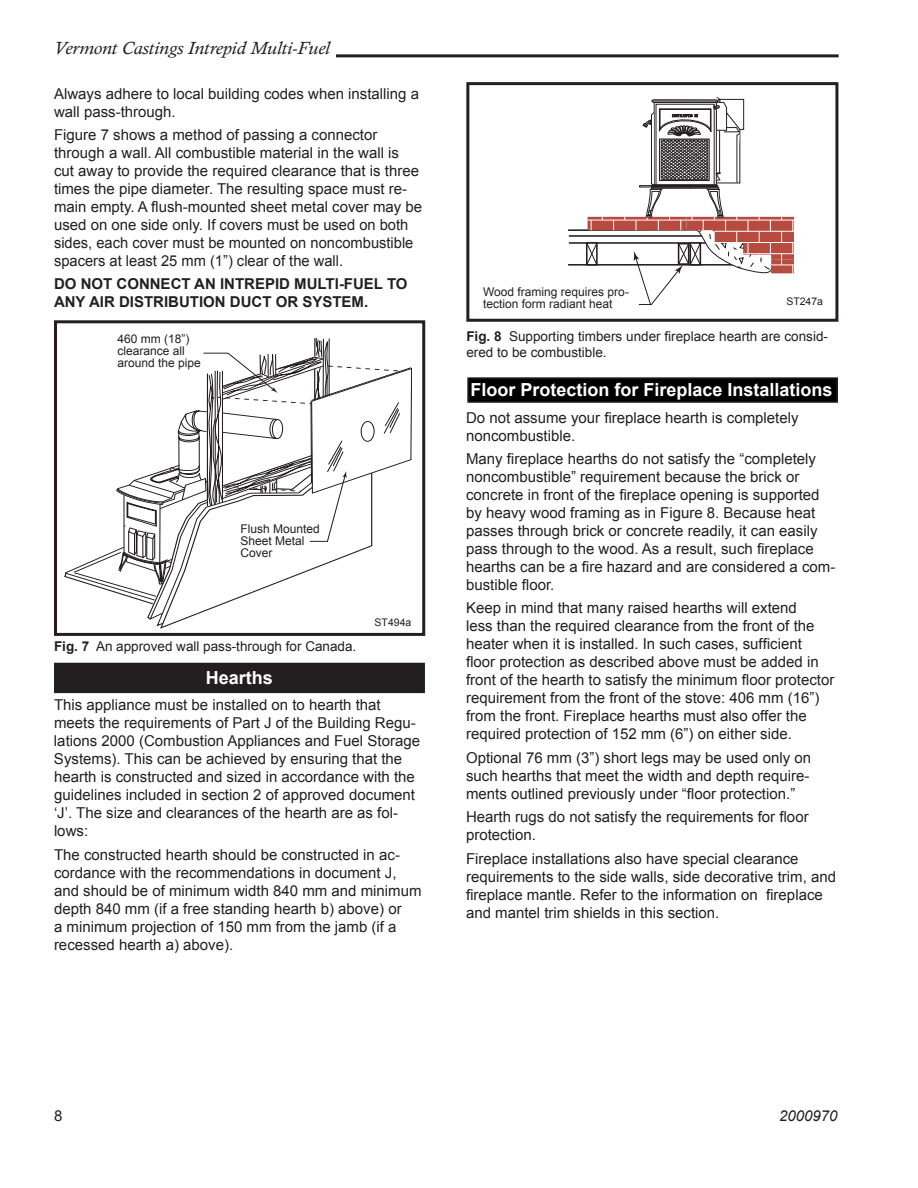
<style>
.page{position:relative;width:918px;height:1188px;background:#fff}
.page>*{position:absolute;margin:0;border:0;box-sizing:border-box;transform-origin:0 0}
.t1{font:700 18px "Arial";color:#fff}
.t2{font:italic 18px "Calisto";color:#231f20;scale:1.06 1}
.t3{font:15.6px "Arial";color:#231f20}
.t4{font:15px/18px "Arial";color:#231f20}
.t5{font:700 15px/18px "Arial";color:#231f20}
.t6{font:italic 15px "Arial";color:#231f20}
.t7{font:13.5px/16.2px "Arial";color:#231f20}
.t8{font:12.9px/15.6px "Helvetica";color:#231f20;scale:1.09 1}
.t9{font:12px/12px "Arial";color:#231f20}
.t10{font:10.5px "Arial";color:#231f20}
.s1{font-weight:700}
</style>
<div class="page">
<hr style="left:336px;top:54px;width:503px;height:3px;background:#231f20">
<div style="left:468px;top:378px;width:369px;height:24px;background:#000"></div>
<div style="left:467px;top:377px;width:371px;height:26px;border:2px solid #231f20"></div>
<div style="left:55px;top:663px;width:369px;height:29px;background:#231f20"></div>
<div style="left:54px;top:663px;width:371px;height:30px;border:2px solid #231f20"></div>
<svg style="left:568px;top:97px;width:226px;height:208px"></svg>
<div style="left:466px;top:82px;width:372px;height:240px;border:3px solid #231f20"></div>
<svg style="left:64px;top:338px;width:348px;height:291px"></svg>
<div style="left:54px;top:320px;width:371px;height:316px;border:3px solid #231f20"></div>
<p class="t2" style="left:54px;top:38px;width:262px">Vermont Castings Intrepid Multi-Fuel</p>
<p class="t4" style="left:54px;top:84px;width:367px">Always adhere to local building codes when installing a wall pass-through.</p>
<p class="t4" style="left:54px;top:126px;width:370px">Figure 7 shows a method of passing a connector through a wall. All combustible material in the wall is cut away to provide the required clearance that is three times the pipe diameter. The resulting space must re&shy;main empty. A flush-mounted sheet metal cover may be used on one side only. If covers must be used on both sides, each cover must be mounted on noncombustible spacers at least 25 mm (1”) clear of the wall.</p>
<p class="t5" style="left:54px;top:275px;width:355px">DO NOT CONNECT AN INTREPID MULTI-FUEL TO<br>ANY AIR DISTRIBUTION DUCT OR SYSTEM.</p>
<p class="t9" style="left:117px;top:332px;width:85px">460 mm (18”) clearance all around the pipe</p>
<p class="t9" style="left:240px;top:523px;width:81px">Flush Mounted<br>Sheet Metal<br>Cover</p>
<p class="t7" style="left:54px;top:638px;width:304px"><span class="s1">Fig. 7</span> An approved wall pass-through for Canada.</p>
<p class="t10" style="left:375px;top:616px;width:38px">ST494a</p>
<p class="t1" style="left:206px;top:667px;width:69px">Hearths</p>
<p class="t4" style="left:54px;top:696px;width:368px">This appliance must be installed on to hearth that meets the requirements of Part J of the Building Regu&shy;lations 2000 (Combustion Appliances and Fuel Storage Systems). This can be achieved by ensuring that the hearth is constructed and sized in accordance with the guidelines included in section 2 of approved document ‘J’. The size and clearances of the hearth are as fol&shy;lows:</p>
<p class="t4" style="left:54px;top:846px;width:369px">The constructed hearth should be constructed in ac&shy;cordance with the recommendations in document J, and should be of minimum width 840 mm and minimum depth 840 mm (if a free standing hearth b) above) or<br>a minimum projection of 150 mm from the jamb (if a recessed hearth a) above).</p>
<p class="t8" style="left:191px;top:676px;width:80px">ST494<br>steel<br>wall pass thru<br>11/00</p>
<p class="t9" style="left:483px;top:286px;width:147px">Wood framing requires pro&shy;tection form radiant heat</p>
<p class="t10" style="left:786px;top:295px;width:38px">ST247a</p>
<p class="t7" style="left:466px;top:328px;width:363px"><span class="s1">Fig. 8</span> Supporting timbers under fireplace hearth are consid&shy;ered to be combustible.</p>
<p class="t1" style="left:470px;top:380px;width:364px">Floor Protection for Fireplace Installations</p>
<p class="t4" style="left:466px;top:408px;width:334px">Do not assume your fireplace hearth is completely noncombustible.</p>
<p class="t4" style="left:466px;top:450px;width:371px">Many fireplace hearths do not satisfy the “completely noncombustible” requirement because the brick or concrete in front of the fireplace opening is supported by heavy wood framing as in Figure 8. Because heat passes through brick or concrete readily, it can easily pass through to the wood. As a result, such fireplace hearths can be a fire hazard and are considered a com&shy;bustible floor.</p>
<p class="t4" style="left:466px;top:599px;width:370px">Keep in mind that many raised hearths will extend<br>less than the required clearance from the front of the heater when it is installed. In such cases, sufficient floor protection as described above must be added in front of the hearth to satisfy the minimum floor protector requirement from the front of the stove: 406 mm (16”) from the front. Fireplace hearths must also offer the required protection of 152 mm (6”) on either side.</p>
<p class="t4" style="left:466px;top:749px;width:347px;text-align:justify">Optional 76 mm (3”) short legs may be used only on such hearths that meet the width and depth require&shy;ments outlined previously under “floor protection.”</p>
<p class="t4" style="left:466px;top:808px;width:344px">Hearth rugs do not satisfy the requirements for floor protection.</p>
<p class="t4" style="left:466px;top:849px;width:372px">Fireplace installations also have special clearance requirements to the side walls, side decorative trim, and fireplace mantle. Refer to the information on fireplace and mantel trim shields in this section.</p>
<p class="t3" style="left:660px;top:410px;width:47px">ST247</p>
<p class="t3" style="left:660px;top:448px;width:91px">12/14/99 djt</p>
<p class="t4" style="left:54px;top:1107px;width:10px">8</p>
<p class="t6" style="left:779px;top:1107px;width:60px">2000970</p>
</div>
